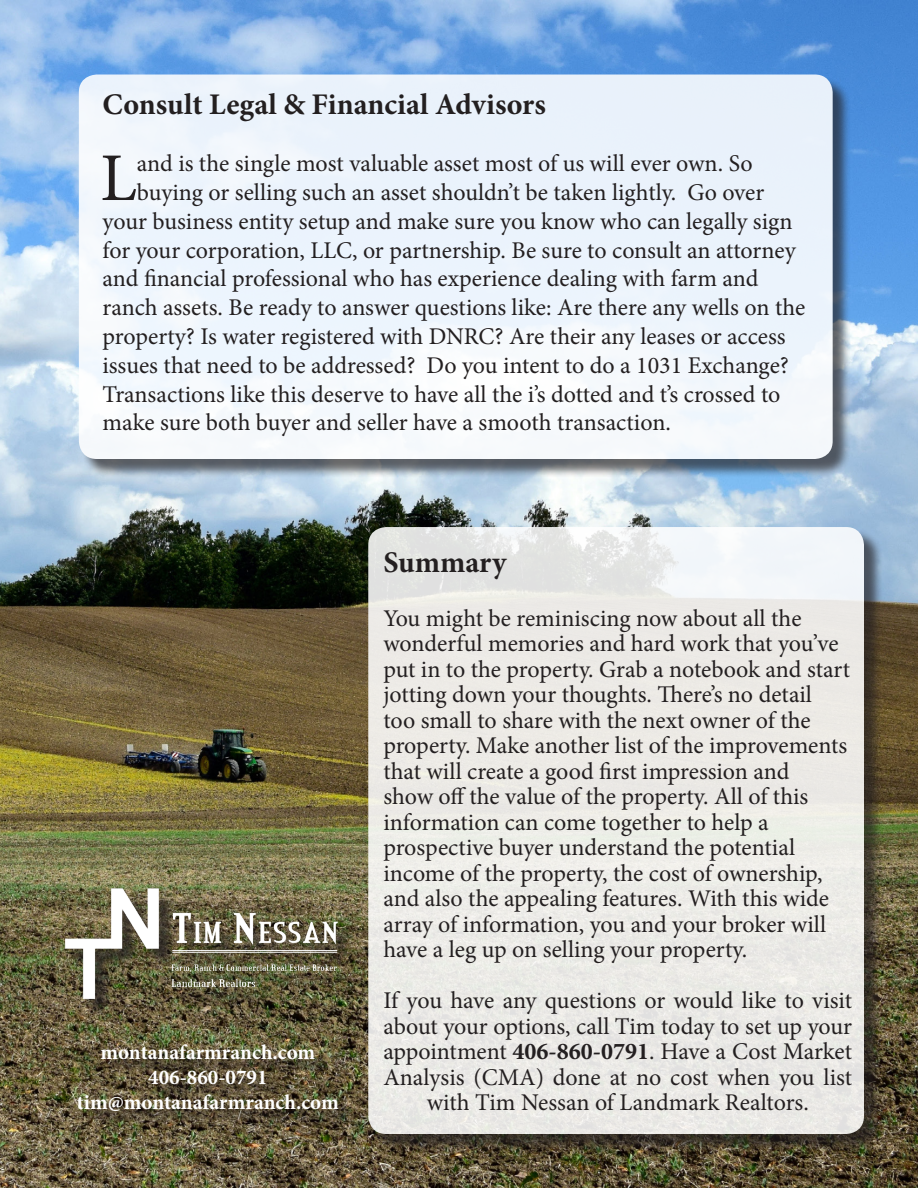
<style>
.page{position:relative;width:918px;height:1188px;background:#fff}
.page>*{position:absolute;margin:0;border:0;box-sizing:border-box;transform-origin:0 0}
.t1{font:68.25px "Minion Pro";color:#231f20}
.t2{font:700 30px "Minion Pro";color:#231f20}
.t3{font:24px/25.5px "Minion Pro";letter-spacing:-.005em;color:#231f20}
.t4{font:700 21px "Minion Pro";color:#fff}
.s1{font-weight:700}
</style>
<div class="page">
<img style="left:0;top:0;width:918px;height:1188px">
<div style="left:81px;top:77px;width:771px;height:401px;background:#231f20;opacity:.75"></div>
<div style="left:79px;top:75px;width:754px;height:384px;background:#ecf4fc;border-radius:18px"></div>
<div style="left:371px;top:529px;width:512px;height:624px;background:#231f20;opacity:.75"></div>
<div style="left:368px;top:527px;width:496px;height:607px;background:#eceae6;border-radius:18px"></div>
<div style="left:67px;top:892px;width:288px;height:125px;background:#231f20;opacity:.75"></div>
<img style="left:54px;top:862px;width:292px;height:164px">
<div style="left:81px;top:1046px;width:275px;height:83px;background:#231f20;opacity:.75"></div>
<p class="t2" style="left:103px;top:83px;width:445px">Consult Legal &amp; Financial Advisors</p>
<p class="t1" style="left:100px;top:133px;width:38px">L</p>
<p class="t3" style="left:137px;top:151px;width:617px">and is the single most valuable asset most of us will ever own. So</p>
<p class="t3" style="left:137px;top:180px;width:629px">buying or selling such an asset shouldn’t be taken lightly. Go over</p>
<p class="t3" style="left:103px;top:209px;width:692px">your business entity setup and make sure you know who can legally sign</p>
<p class="t3" style="left:103px;top:237px;width:695px">for your corporation, LLC, or partnership. Be sure to consult an attorney</p>
<p class="t3" style="left:103px;top:266px;width:657px">and financial professional who has experience dealing with farm and</p>
<p class="t3" style="left:103px;top:295px;width:704px">ranch assets. Be ready to answer questions like: Are there any wells on the</p>
<p class="t3" style="left:103px;top:324px;width:685px">property? Is water registered with DNRC? Are their any leases or access</p>
<p class="t3" style="left:103px;top:353px;width:688px">issues that need to be addressed? Do you intent to do a 1031 Exchange?</p>
<p class="t3" style="left:103px;top:381px;width:679px">Transactions like this deserve to have all the i’s dotted and t’s crossed to</p>
<p class="t3" style="left:103px;top:410px;width:570px">make sure both buyer and seller have a smooth transaction.</p>
<p class="t4" style="left:100px;top:1037px;width:216px">montanafarmranch.com</p>
<p class="t4" style="left:148px;top:1062px;width:121px">406-860-0791</p>
<p class="t4" style="left:77px;top:1087px;width:263px">tim@montanafarmranch.com</p>
<p class="t2" style="left:383px;top:541px;width:124px">Summary</p>
<p class="t3" style="left:383px;top:606px;width:468px">You might be reminiscing now about all the wonderful memories and hard work that you’ve put in to the property. Grab a notebook and start jotting down your thoughts. There’s no detail<br>too small to share with the next owner of the property. Make another list of the improvements that will create a good first impression and<br>show off the value of the property. All of this information can come together to help a prospective buyer understand the potential income of the property, the cost of ownership, and also the appealing features. With this wide array of information, you and your broker will have a leg up on selling your property.</p>
<p class="t3" style="left:383px;top:988px;width:470px;text-align:center">If you have any questions or would like to visit about your options, call Tim today to set up your appointment <span class="s1">406-860-0791</span>. Have a Cost Market Analysis (CMA) done at no cost when you list with Tim Nessan of Landmark Realtors.</p>
</div>
